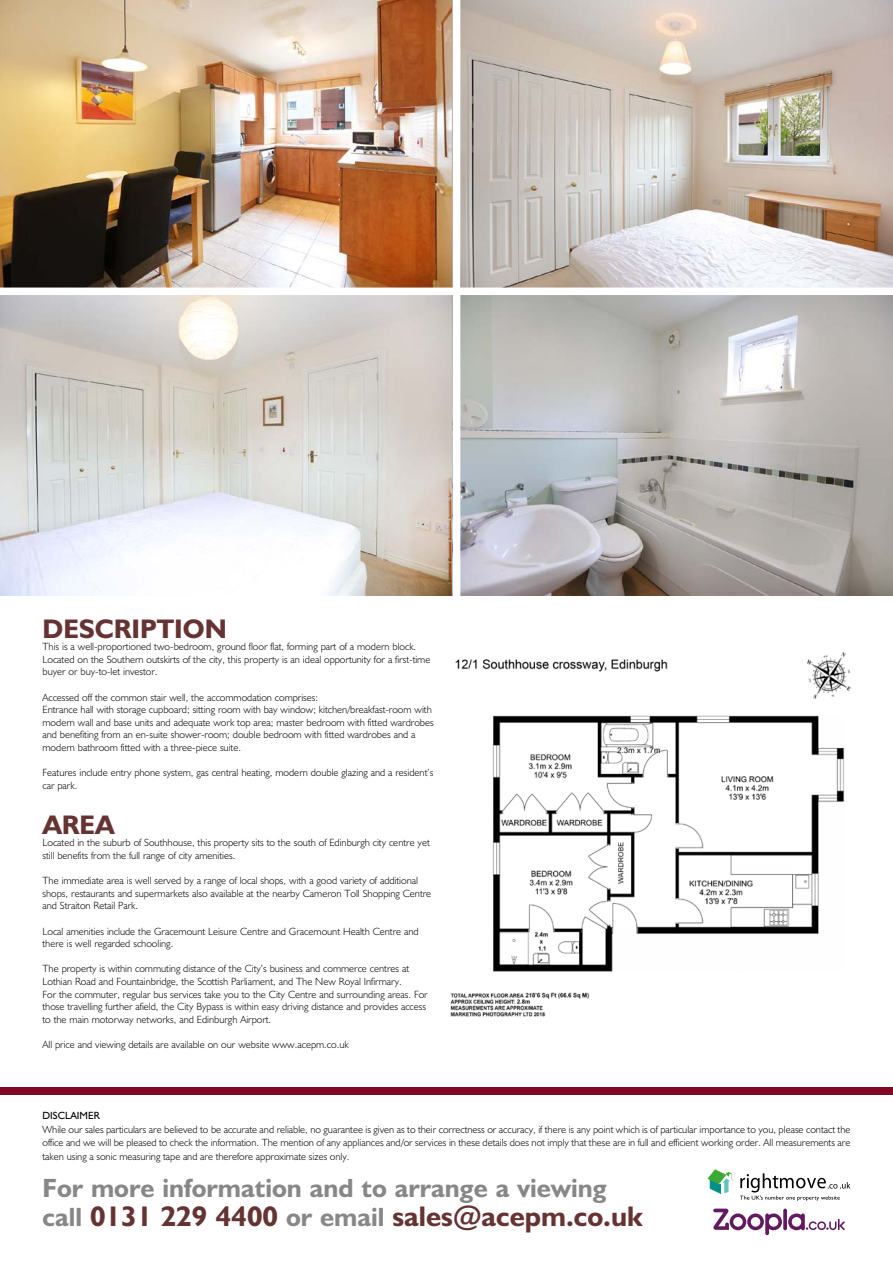
<style>
.page{position:relative;width:893px;height:1263px;background:#fff}
.page>*{position:absolute;margin:0;border:0;box-sizing:border-box;transform-origin:0 0}
.t1{font:700 28.5px "Humanist 521 BT";color:#633}
._4__Text{font:700 27px "Humanist 521 BT";color:#633}
.t2{font:700 26.55px "Humanist 521 BT";color:#878787}
._4__Text-2{font:300 10.5px/12.6px "Humanist 521 BT";color:#000}
.text_back{font:300 10.5px/13.5px "Humanist 521 BT";color:#000;text-align:justify}
.text_back-2{font:10.5px "Humanist 521 BT";color:#000}
.s1{font-size:26.55px;color:#878787}
</style>
<div class="page">
<img style="left:0;top:0;width:893px;height:595px">
<div style="left:453px;top:0;width:7px;height:603px;background:#fff"></div>
<div style="left:0;top:288px;width:893px;height:7px;background:#fff"></div>
<div style="left:0;top:1087px;width:893px;height:7px;background:#820924"></div>
<img style="left:450px;top:652px;width:402px;height:365px">
<svg style="left:707px;top:1169px;width:27px;height:25px"></svg>
<svg style="left:740px;top:1173px;width:110px;height:28px"></svg>
<svg style="left:713px;top:1208px;width:132px;height:27px"></svg>
<p class="_4__Text" style="left:43px;top:612px;width:186px">DESCRIPTION</p>
<p class="_4__Text-2" style="left:43px;top:640px;width:389px">This is a well-proportioned two-bedroom, ground floor flat, forming part of a modern block.<br>Located on the Southern outskirts of the city, this property is an ideal opportunity for a first-time buyer or buy-to-let investor.</p>
<p class="_4__Text-2" style="left:43px;top:690px;width:277px">Accessed off the common stair well, the accommodation comprises:</p>
<p class="_4__Text-2" style="left:43px;top:703px;width:393px">Entrance hall with storage cupboard; sitting room with bay window; kitchen/breakfast-room with modern wall and base units and adequate work top area; master bedroom with fitted wardrobes and benefiting from an en-suite shower-room; double bedroom with fitted wardrobes and a modern bathroom fitted with a three-piece suite.</p>
<p class="_4__Text-2" style="left:43px;top:766px;width:392px">Features include entry phone system, gas central heating, modern double glazing and a resident’s car park.</p>
<p class="_4__Text" style="left:43px;top:808px;width:74px">AREA</p>
<p class="_4__Text-2" style="left:43px;top:836px;width:389px">Located in the suburb of Southhouse, this property sits to the south of Edinburgh city centre yet still benefits from the full range of city amenities.</p>
<p class="_4__Text-2" style="left:43px;top:874px;width:390px">The immediate area is well served by a range of local shops, with a good variety of additional shops, restaurants and supermarkets also available at the nearby Cameron Toll Shopping Centre and Straiton Retail Park.</p>
<p class="_4__Text-2" style="left:43px;top:924px;width:378px">Local amenities include the Gracemount Leisure Centre and Gracemount Health Centre and there is well regarded schooling.</p>
<p class="_4__Text-2" style="left:43px;top:962px;width:368px">The property is within commuting distance of the City’s business and commerce centres at<br>Lothian Road and Fountainbridge, the Scottish Parliament, and The New Royal Infirmary.</p>
<p class="_4__Text-2" style="left:43px;top:987px;width:387px">For the commuter, regular bus services take you to the City Centre and surrounding areas. For those travelling further afield, the City Bypass is within easy driving distance and provides access to the main motorway networks, and Edinburgh Airport.</p>
<p class="_4__Text-2" style="left:43px;top:1038px;width:308px">All price and viewing details are available on our website www.acepm.co.uk</p>
<p class="text_back-2" style="left:43px;top:1109px;width:59px">DISCLAIMER</p>
<p class="text_back" style="left:43px;top:1122px;width:809px">While our sales particulars are believed to be accurate and reliable, no guarantee is given as to their correctness or accuracy, if there is any point which is of particular importance to you, please contact the office and we will be pleased to check the information. The mention of any appliances and/or services in these details does not imply that these are in full and efficient working order. All measurements are taken using a sonic measuring tape and are therefore approximate sizes only.</p>
<p class="t2" style="left:43px;top:1171px;width:566px">For more information and to arrange a viewing</p>
<p class="t1" style="left:43px;top:1199px;width:602px"><span class="s1">call</span> 0131 229 4400 <span class="s1">or email</span> sales@acepm.co.uk</p>
</div>
